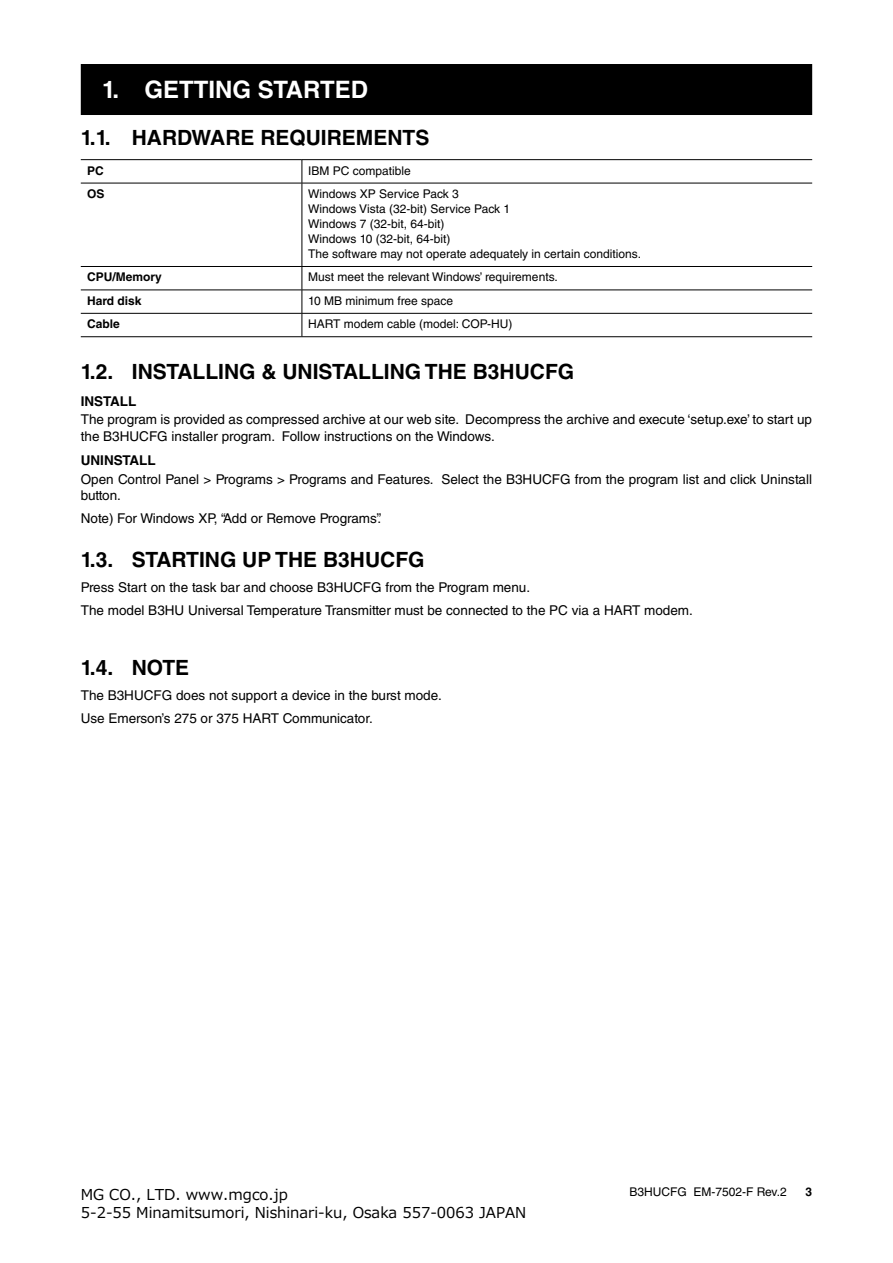
<style>
.page{position:relative;width:893px;height:1263px;background:#fff}
.page>*{position:absolute;margin:0;border:0;box-sizing:border-box;transform-origin:0 0}
.t1{font:700 24px "Helvetica LT Std";color:#fff}
.t2{font:700 21px "Helvetica LT Std";color:#000}
.t3{font:15px "Meiryo";color:#000}
.t4{font:13.5px/16.5px "Helvetica LT Std";color:#000}
.t5{font:700 13.5px "Helvetica LT Std";color:#000}
.t6{font:12px/15px "Helvetica LT Std";color:#000}
.t7{font:700 12px "Helvetica LT Std";color:#000}
</style>
<div class="page">
<div style="left:81px;top:64px;width:731px;height:51px;background:#000"></div>
<hr style="left:81px;top:159px;width:221px;height:1px;background:#000">
<hr style="left:302px;top:159px;width:510px;height:1px;background:#000">
<hr style="left:81px;top:183px;width:221px;height:1px;background:#000">
<hr style="left:302px;top:183px;width:510px;height:1px;background:#000">
<hr style="left:81px;top:266px;width:221px;height:1px;background:#000">
<hr style="left:302px;top:266px;width:510px;height:1px;background:#000">
<hr style="left:81px;top:290px;width:221px;height:1px;background:#000">
<hr style="left:302px;top:290px;width:510px;height:1px;background:#000">
<hr style="left:81px;top:313px;width:221px;height:1px;background:#000">
<hr style="left:302px;top:313px;width:510px;height:1px;background:#000">
<hr style="left:81px;top:336px;width:221px;height:1px;background:#000">
<hr style="left:302px;top:336px;width:510px;height:1px;background:#000">
<svg style="left:302px;top:160px;width:1px;height:23px"></svg>
<hr style="left:302px;top:183px;width:1px;height:83px;background:#000">
<svg style="left:302px;top:267px;width:1px;height:69px"></svg>
<h1 class="t1" style="left:102px;top:75px;width:268px">1. GETTING STARTED</h1>
<h2 class="t2" style="left:81px;top:124px;width:350px">1.1. HARDWARE REQUIREMENTS</h2>
<p class="t7" style="left:87px;top:163px;width:18px">PC</p>
<p class="t6" style="left:308px;top:163px;width:104px">IBM PC compatible</p>
<p class="t7" style="left:87px;top:186px;width:19px">OS</p>
<p class="t6" style="left:308px;top:186px;width:334px">Windows XP Service Pack 3<br>Windows Vista (32-bit) Service Pack 1<br>Windows 7 (32-bit, 64-bit)<br>Windows 10 (32-bit, 64-bit)<br>The software may not operate adequately in certain conditions.</p>
<p class="t7" style="left:87px;top:270px;width:76px">CPU/Memory</p>
<p class="t6" style="left:308px;top:270px;width:251px">Must meet the relevant Windows’ requirements.</p>
<p class="t7" style="left:87px;top:293px;width:56px">Hard disk</p>
<p class="t6" style="left:308px;top:293px;width:147px">10 MB minimum free space</p>
<p class="t7" style="left:87px;top:317px;width:34px">Cable</p>
<p class="t6" style="left:308px;top:317px;width:206px">HART modem cable (model: COP-HU)</p>
<h2 class="t2" style="left:81px;top:359px;width:495px">1.2. INSTALLING &amp; UNISTALLING THE B3HUCFG</h2>
<p class="t5" style="left:81px;top:393px;width:57px">INSTALL</p>
<p class="t4" style="left:81px;top:411px;width:733px">The program is provided as compressed archive at our web site. Decompress the archive and execute ‘setup.exe’ to start up the B3HUCFG installer program. Follow instructions on the Windows.</p>
<p class="t5" style="left:81px;top:452px;width:77px">UNINSTALL</p>
<p class="t4" style="left:81px;top:471px;width:733px">Open Control Panel &gt; Programs &gt; Programs and Features. Select the B3HUCFG from the program list and click Uninstall button.</p>
<p class="t4" style="left:81px;top:510px;width:302px">Note) For Windows XP, “Add or Remove Programs”.</p>
<h2 class="t2" style="left:81px;top:547px;width:345px">1.3. STARTING UP THE B3HUCFG</h2>
<p class="t4" style="left:81px;top:576px;width:614px;line-height:23px">Press Start on the task bar and choose B3HUCFG from the Program menu.<br>The model B3HU Universal Temperature Transmitter must be connected to the PC via a HART modem.</p>
<h2 class="t2" style="left:81px;top:655px;width:110px">1.4. NOTE</h2>
<p class="t4" style="left:81px;top:684px;width:363px;line-height:23px">The B3HUCFG does not support a device in the burst mode.<br>Use Emerson’s 275 or 375 HART Communicator.</p>
<p class="t3" style="left:81px;top:1184px;width:209px">MG CO., LTD. www.mgco.jp</p>
<p class="t6" style="left:629px;top:1184px;width:159px">B3HUCFG EM-7502-F Rev.2</p>
<p class="t7" style="left:805px;top:1184px;width:8px">3</p>
<p class="t3" style="left:81px;top:1202px;width:447px">5-2-55 Minamitsumori, Nishinari-ku, Osaka 557-0063 JAPAN</p>
</div>
